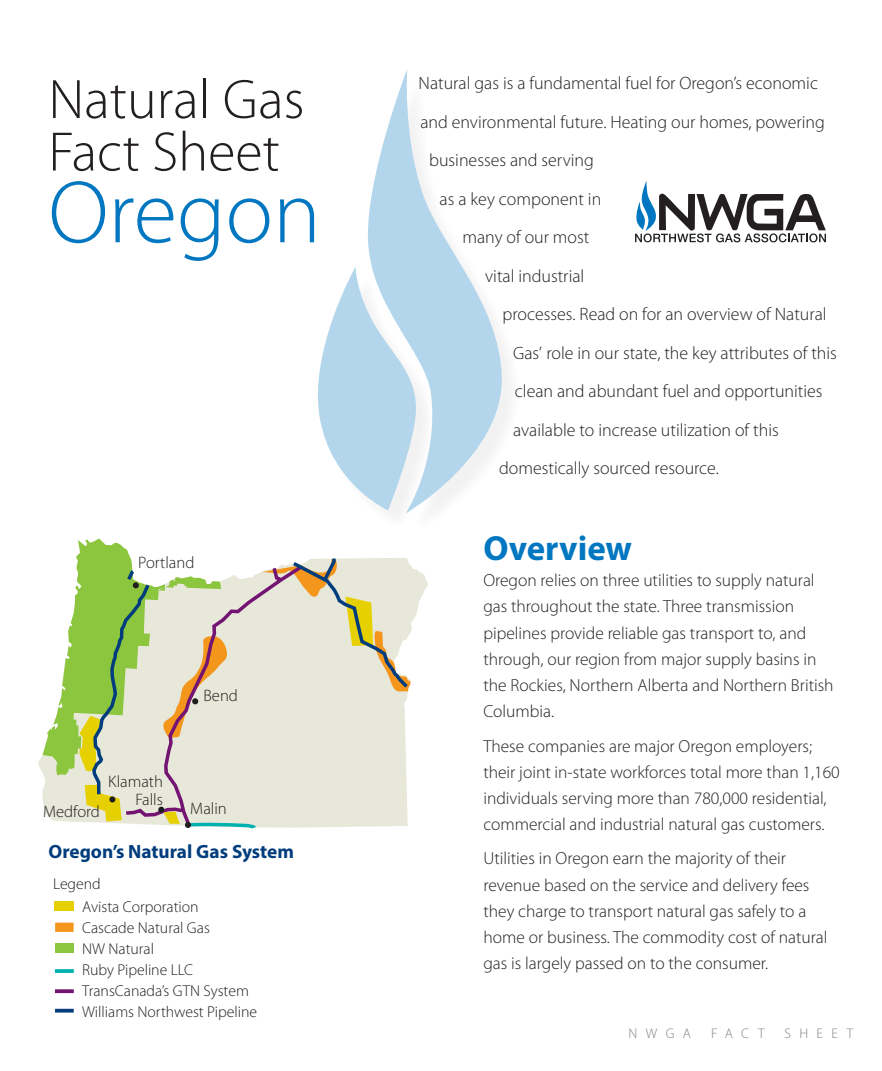
<style>
.page{position:relative;width:882px;height:1071px;background:#fff}
.page>*{position:absolute;margin:0;border:0;box-sizing:border-box;transform-origin:0 0}
.Paragraph_Style_1{font:300 89.25px "Myriad Pro";color:#0077c0}
.Paragraph_Style_1-2{font:300 56px "Myriad Pro";color:#231f20}
.Paragraph_Style_1-3{font:700 35px "Myriad Pro";color:#0077c0}
.subhead{font:700 19.25px "Myriad Pro";color:#013d7d}
.Paragraph_Style_1-4{font:300 17.85px "Myriad Pro";color:#231f20}
.Paragraph_Style_1-5{font:300 17.5px/26.2px "Myriad Pro";color:#231f20}
.Paragraph_Style_1-6{font:300 16.62px/17.5px "Myriad Pro";color:#231f20;text-align:right}
.Paragraph_Style_1-7{font:300 15.75px "Myriad Pro";color:#231f20}
.Paragraph_Style_1-8{font:300 14px "Myriad Pro";letter-spacing:.6em;color:#808285}
</style>
<div class="page">
<svg style="left:38px;top:566px;width:390px;height:257px"></svg>
<svg style="left:85px;top:785px;width:5px;height:36px"></svg>
<svg style="left:43px;top:539px;width:86px;height:236px"></svg>
<svg style="left:90px;top:555px;width:321px;height:273px;background:#dbddc0"></svg>
<div style="left:132px;top:582px;width:7px;height:7px;background:#231f20;border-radius:3px"></div>
<svg style="left:109px;top:796px;width:7px;height:7px"></svg>
<div style="left:192px;top:698px;width:7px;height:7px;background:#201d1e;border-radius:3px"></div>
<div style="left:158px;top:806px;width:7px;height:7px;background:#201d1e;border-radius:3px"></div>
<svg style="left:164px;top:812px;width:94px;height:17px;background:#c3d8c0"></svg>
<svg style="left:55px;top:989px;width:19px;height:4px"></svg>
<svg style="left:55px;top:1009px;width:19px;height:4px"></svg>
<div style="left:55px;top:923px;width:19px;height:9px;background:#f4951c;border:2px solid #f4951c"></div>
<div style="left:55px;top:901px;width:19px;height:10px;background:#e7d002"></div>
<div style="left:55px;top:944px;width:19px;height:9px;background:#8bc63e"></div>
<svg style="left:55px;top:969px;width:19px;height:4px"></svg>
<svg style="left:368px;top:69px;width:137px;height:445px"></svg>
<svg style="left:318px;top:267px;width:99px;height:243px"></svg>
<svg style="left:635px;top:181px;width:191px;height:61px"></svg>
<p class="Paragraph_Style_1-2" style="left:48px;top:69px;width:257px">Natural Gas</p>
<p class="Paragraph_Style_1-2" style="left:48px;top:121px;width:233px">Fact Sheet</p>
<p class="Paragraph_Style_1" style="left:48px;top:163px;width:274px">Oregon</p>
<p class="Paragraph_Style_1-6" style="left:138px;top:554px;width:58px">Portland</p>
<p class="Paragraph_Style_1-6" style="left:204px;top:687px;width:36px">Bend</p>
<p class="Paragraph_Style_1-6" style="left:108px;top:773px;width:56px">Klamath<br>Falls</p>
<p class="Paragraph_Style_1-6" style="left:43px;top:803px;width:58px">Medford</p>
<p class="Paragraph_Style_1-6" style="left:190px;top:800px;width:38px">Malin</p>
<p class="subhead" style="left:48px;top:838px;width:247px">Oregon’s Natural Gas System</p>
<p class="Paragraph_Style_1-7" style="left:53px;top:875px;width:49px">Legend</p>
<p class="Paragraph_Style_1-7" style="left:82px;top:898px;width:118px">Avista Corporation</p>
<p class="Paragraph_Style_1-7" style="left:82px;top:919px;width:129px">Cascade Natural Gas</p>
<p class="Paragraph_Style_1-7" style="left:82px;top:940px;width:73px">NW Natural</p>
<p class="Paragraph_Style_1-7" style="left:82px;top:961px;width:113px">Ruby Pipeline LLC</p>
<p class="Paragraph_Style_1-7" style="left:82px;top:982px;width:168px">TransCanada’s GTN System</p>
<p class="Paragraph_Style_1-7" style="left:82px;top:1003px;width:177px">Williams Northwest Pipeline</p>
<p class="Paragraph_Style_1-4" style="left:419px;top:74px;width:401px">Natural gas is a fundamental fuel for Oregon’s economic</p>
<p class="Paragraph_Style_1-4" style="left:420px;top:112px;width:406px">and environmental future. Heating our homes, powering</p>
<p class="Paragraph_Style_1-4" style="left:429px;top:151px;width:166px">businesses and serving</p>
<p class="Paragraph_Style_1-4" style="left:440px;top:189px;width:163px">as a key component in</p>
<p class="Paragraph_Style_1-4" style="left:462px;top:228px;width:129px">many of our most</p>
<p class="Paragraph_Style_1-4" style="left:485px;top:266px;width:101px">vital industrial</p>
<p class="Paragraph_Style_1-4" style="left:503px;top:305px;width:326px">processes. Read on for an overview of Natural</p>
<p class="Paragraph_Style_1-4" style="left:513px;top:343px;width:325px">Gas’ role in our state, the key attributes of this</p>
<p class="Paragraph_Style_1-4" style="left:515px;top:382px;width:309px">clean and abundant fuel and opportunities</p>
<p class="Paragraph_Style_1-4" style="left:513px;top:420px;width:267px">available to increase utilization of this</p>
<p class="Paragraph_Style_1-4" style="left:499px;top:459px;width:221px">domestically sourced resource.</p>
<p class="Paragraph_Style_1-3" style="left:483px;top:525px;width:150px">Overview</p>
<p class="Paragraph_Style_1-5" style="left:483px;top:567px;width:352px">Oregon relies on three utilities to supply natural gas throughout the state. Three transmission pipelines provide reliable gas transport to, and through, our region from major supply basins in the Rockies, Northern Alberta and Northern British Columbia.</p>
<p class="Paragraph_Style_1-5" style="left:483px;top:733px;width:358px">These companies are major Oregon employers; their joint in-state workforces total more than 1,160 individuals serving more than 780,000 residential, commercial and industrial natural gas customers.</p>
<p class="Paragraph_Style_1-5" style="left:483px;top:846px;width:346px">Utilities in Oregon earn the majority of their revenue based on the service and delivery fees they charge to transport natural gas safely to a home or business. The commodity cost of natural gas is largely passed on to the consumer.</p>
<p class="Paragraph_Style_1-8" style="left:629px;top:1025px;width:64px">NWGA</p>
<p class="Paragraph_Style_1-8" style="left:711px;top:1025px;width:55px">FACT</p>
<p class="Paragraph_Style_1-8" style="left:784px;top:1025px;width:70px">SHEET</p>
</div>
